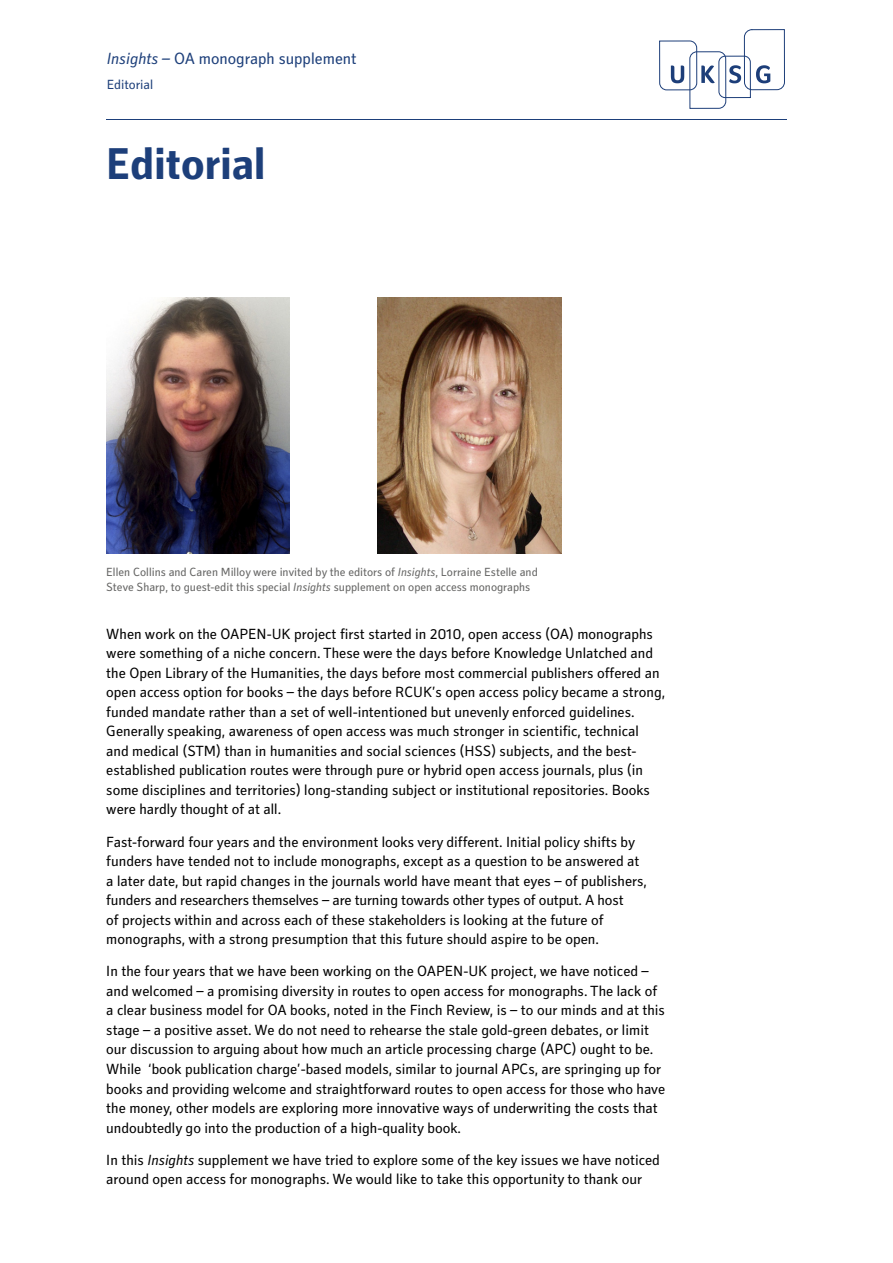
<style>
.page{position:relative;width:893px;height:1263px;background:#fff}
.page>*{position:absolute;margin:0;border:0;box-sizing:border-box;transform-origin:0 0}
.t1{font:700 45px "Secca Std";color:#1d3f7a}
.t2{font:16.5px "Secca Std";color:#1d3f7a}
.t3{font:15px/19.5px "Secca Std";color:#000}
.t4{font:13.5px "Secca Std";color:#1d3f7a}
.t5{font:12px/14.4px "Secca Std";color:#636362}
.s1{font-style:italic}
</style>
<div class="page">
<hr style="left:106px;top:119px;width:681px;height:1px;background:#1d3f7a">
<svg style="left:659px;top:29px;width:126px;height:80px"></svg>
<img style="left:106px;top:298px;width:183px;height:255px">
<img style="left:378px;top:298px;width:183px;height:255px">
<p class="t2" style="left:107px;top:49px;width:251px"><span class="s1">Insights</span> – OA monograph supplement</p>
<p class="t4" style="left:107px;top:77px;width:48px">Editorial</p>
<h1 class="t1" style="left:106px;top:139px;width:161px">Editorial</h1>
<p class="t5" style="left:106px;top:565px;width:433px">Ellen Collins and Caren Milloy were invited by the editors of <span class="s1">Insights</span>, Lorraine Estelle and<br>Steve Sharp, to guest-edit this special <span class="s1">Insights</span> supplement on open access monographs</p>
<p class="t3" style="left:106px;top:625px;width:560px">When work on the OAPEN-UK project first started in 2010, open access (OA) monographs were something of a niche concern. These were the days before Knowledge Unlatched and the Open Library of the Humanities, the days before most commercial publishers offered an open access option for books – the days before RCUK’s open access policy became a strong, funded mandate rather than a set of well-intentioned but unevenly enforced guidelines.<br>Generally speaking, awareness of open access was much stronger in scientific, technical and medical (STM) than in humanities and social sciences (HSS) subjects, and the best&shy;established publication routes were through pure or hybrid open access journals, plus (in some disciplines and territories) long-standing subject or institutional repositories. Books were hardly thought of at all.</p>
<p class="t3" style="left:106px;top:832px;width:542px">Fast-forward four years and the environment looks very different. Initial policy shifts by funders have tended not to include monographs, except as a question to be answered at a later date, but rapid changes in the journals world have meant that eyes – of publishers, funders and researchers themselves – are turning towards other types of output. A host<br>of projects within and across each of these stakeholders is looking at the future of monographs, with a strong presumption that this future should aspire to be open.</p>
<p class="t3" style="left:106px;top:962px;width:560px">In the four years that we have been working on the OAPEN-UK project, we have noticed – and welcomed – a promising diversity in routes to open access for monographs. The lack of a clear business model for OA books, noted in the Finch Review, is – to our minds and at this stage – a positive asset. We do not need to rehearse the stale gold-green debates, or limit our discussion to arguing about how much an article processing charge (APC) ought to be.<br>While ‘book publication charge’-based models, similar to journal APCs, are springing up for books and providing welcome and straightforward routes to open access for those who have the money, other models are exploring more innovative ways of underwriting the costs that undoubtedly go into the production of a high-quality book.</p>
<p class="t3" style="left:106px;top:1150px;width:555px">In this <span class="s1">Insights</span> supplement we have tried to explore some of the key issues we have noticed around open access for monographs. We would like to take this opportunity to thank our</p>
</div>
